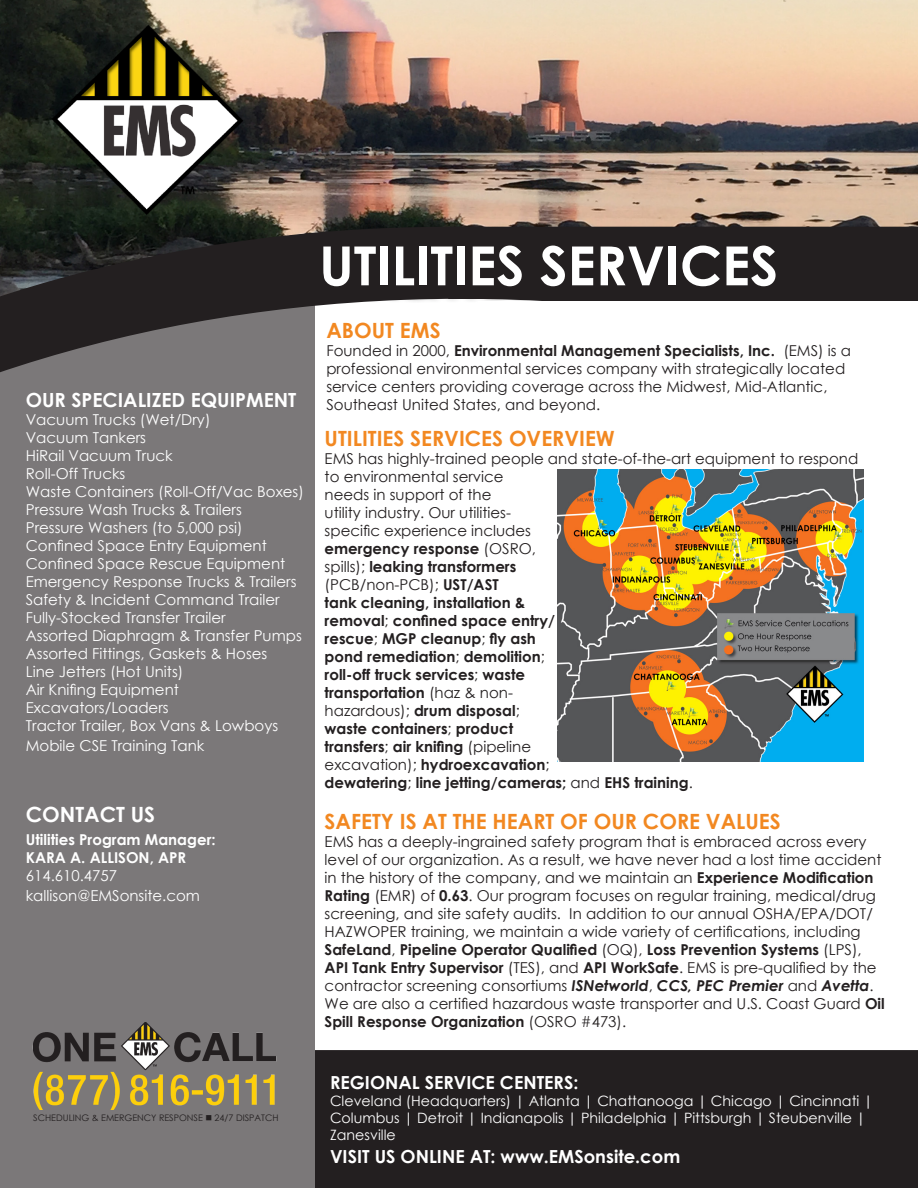
<style>
.page{position:relative;width:918px;height:1188px;background:#fff}
.page>*{position:absolute;margin:0;border:0;box-sizing:border-box;transform-origin:0 0}
.t1{font:700 54px "Century Gothic";color:#fff}
.t2{font:700 21px "Century Gothic";color:#f28821}
.t3{font:700 21px "Century Gothic";color:#fff}
.t4{font:700 19.5px "Century Gothic";color:#fff}
.t5{font:700 18px "Century Gothic";color:#fff}
.t6{font:15px/18px "Century Gothic";color:#231f20}
.t7{font:700 15px/18px "Century Gothic";color:#231f20}
.t8{font:15px "Century Gothic";color:#fff}
.t9{font:700 15px "Century Gothic";color:#fff}
.t10{font:14.25px/17.1px "Century Gothic";color:#fff}
.t11{font:9px "Century Gothic";color:#231f20}
.s1{font-weight:700}
.s2{font-weight:400}
.s3{font-weight:700;font-style:italic}
</style>
<div class="page">
<img style="left:0;top:0;width:918px;height:227px">
<svg style="left:0;top:227px;width:448px;height:72px;background:#232121"></svg>
<div style="left:0;top:301px;width:315px;height:887px;background:#7b7879"></div>
<img style="left:50px;top:18px;width:195px;height:199px">
<div style="left:316px;top:1051px;width:601px;height:136px;background:#231f20"></div>
<div style="left:315px;top:1050px;width:603px;height:138px;border:2px solid #231f20"></div>
<div style="left:449px;top:227px;width:469px;height:71px;background:#231f20"></div>
<div style="left:896px;top:281px;width:22px;height:36px;background:#231f20"></div>
<div style="left:326px;top:248px;width:468px;height:57px;background:#231f20"></div>
<div style="left:479px;top:302px;width:439px;height:91px;background:#fff"></div>
<img style="left:32px;top:1022px;width:245px;height:87px">
<img style="left:558px;top:469px;width:306px;height:293px">
<p class="t4" style="left:26px;top:386px;width:272px">OUR SPECIALIZED EQUIPMENT</p>
<p class="t8" style="left:26px;top:410px;width:186px">Vacuum Trucks (Wet/Dry)</p>
<p class="t8" style="left:26px;top:428px;width:122px">Vacuum Tankers</p>
<p class="t8" style="left:26px;top:446px;width:148px">HiRail Vacuum Truck</p>
<p class="t8" style="left:26px;top:464px;width:101px">Roll-Off Trucks</p>
<p class="t8" style="left:26px;top:482px;width:280px">Waste Containers (Roll-Off/Vac Boxes)</p>
<p class="t8" style="left:26px;top:500px;width:218px">Pressure Wash Trucks &amp; Trailers</p>
<p class="t8" style="left:26px;top:518px;width:218px">Pressure Washers (to 5,000 psi)</p>
<p class="t8" style="left:26px;top:536px;width:243px">Confined Space Entry Equipment</p>
<p class="t8" style="left:26px;top:554px;width:261px">Confined Space Rescue Equipment</p>
<p class="t8" style="left:26px;top:572px;width:272px">Emergency Response Trucks &amp; Trailers</p>
<p class="t8" style="left:26px;top:590px;width:256px">Safety &amp; Incident Command Trailer</p>
<p class="t8" style="left:26px;top:608px;width:201px">Fully-Stocked Transfer Trailer</p>
<p class="t8" style="left:26px;top:626px;width:278px">Assorted Diaphragm &amp; Transfer Pumps</p>
<p class="t8" style="left:26px;top:644px;width:243px">Assorted Fittings, Gaskets &amp; Hoses</p>
<p class="t8" style="left:26px;top:662px;width:159px">Line Jetters (Hot Units)</p>
<p class="t8" style="left:26px;top:680px;width:155px">Air Knifing Equipment</p>
<p class="t8" style="left:26px;top:698px;width:144px">Excavators/Loaders</p>
<p class="t8" style="left:26px;top:716px;width:254px">Tractor Trailer, Box Vans &amp; Lowboys</p>
<p class="t8" style="left:26px;top:735px;width:180px">Mobile CSE Training Tank</p>
<p class="t3" style="left:26px;top:798px;width:131px">CONTACT US</p>
<p class="t9" style="left:26px;top:829px;width:191px">Utilities Program Manager:</p>
<p class="t9" style="left:26px;top:847px;width:162px">KARA A. ALLISON, APR</p>
<p class="t8" style="left:26px;top:865px;width:93px">614.610.4757</p>
<p class="t8" style="left:26px;top:885px;width:176px">kallison@EMSonsite.com</p>
<p class="t11" style="left:33px;top:1111px;width:247px">SCHEDULING &amp; EMERGENCY RESPONSE ■ 24/7 DISPATCH</p>
<p class="t1" style="left:319px;top:225px;width:460px">UTILITIES SERVICES</p>
<p class="t2" style="left:326px;top:314px;width:116px">ABOUT EMS</p>
<p class="t6" style="left:326px;top:341px;width:526px">Founded in 2000, <span class="s1">Environmental Management Specialists, Inc.</span> (EMS) is a professional environmental services company with strategically located service centers providing coverage across the Midwest, Mid-Atlantic, Southeast United States, and beyond.</p>
<p class="t2" style="left:325px;top:422px;width:292px">UTILITIES SERVICES OVERVIEW</p>
<p class="t7" style="left:325px;top:449px;width:535px"><span class="s2">EMS has highly-trained people and state-of-the-art equipment to respond to environmental service<br>needs in support of the<br>utility industry. Our utilities-<br>specific experience includes<br></span>emergency response <span class="s2">(OSRO,<br>spills);</span> leaking transformers<br><span class="s2">(PCB/non-PCB);</span> UST/AST<br>tank cleaning, installation &amp;<br>removal<span class="s2">;</span> confined space entry/<br>rescue<span class="s2">;</span> MGP cleanup<span class="s2">;</span> fly ash<br>pond remediation<span class="s2">;</span> demolition<span class="s2">;<br></span>roll-off truck services<span class="s2">;</span> waste<br>transportation <span class="s2">(haz &amp; non-<br>hazardous);</span> drum disposal<span class="s2">;<br></span>waste containers<span class="s2">;</span> product<br>transfers<span class="s2">;</span> air knifing <span class="s2">(pipeline<br>excavation);</span> hydroexcavation<span class="s2">;<br></span>dewatering<span class="s2">;</span> line jetting/cameras; <span class="s2">and</span> EHS training<span class="s2">.</span></p>
<p class="t2" style="left:325px;top:805px;width:458px">SAFETY IS AT THE HEART OF OUR CORE VALUES</p>
<p class="t6" style="left:325px;top:832px;width:562px">EMS has a deeply-ingrained safety program that is embraced across every level of our organization. As a result, we have never had a lost time accident in the history of the company, and we maintain an <span class="s1">Experience Modification Rating</span> (EMR) of <span class="s1">0.63</span>. Our program focuses on regular training, medical/drug screening, and site safety audits. In addition to our annual OSHA/EPA/DOT/ HAZWOPER training, we maintain a wide variety of certifications, including <span class="s1">SafeLand</span>, <span class="s1">Pipeline Operator Qualified</span> (OQ), <span class="s1">Loss Prevention Systems</span> (LPS), <span class="s1">API Tank Entry Supervisor</span> (TES), and <span class="s1">API WorkSafe</span>. EMS is pre-qualified by the contractor screening consortiums <span class="s3">ISNetworld</span>, <span class="s3">CCS, PEC Premier</span> and <span class="s3">Avetta</span>.<br>We are also a certified hazardous waste transporter and U.S. Coast Guard <span class="s1">Oil Spill Response Organization</span> (OSRO #473).</p>
<p class="t5" style="left:330px;top:1069px;width:250px">REGIONAL SERVICE CENTERS:</p>
<p class="t10" style="left:330px;top:1092px;width:544px">Cleveland (Headquarters) | Atlanta | Chattanooga | Chicago | Cincinnati |<br>Columbus | Detroit | Indianapolis | Philadelphia | Pittsburgh | Steubenville |<br>Zanesville</p>
<p class="t5" style="left:330px;top:1143px;width:352px">VISIT US ONLINE AT: www.EMSonsite.com</p>
</div>
